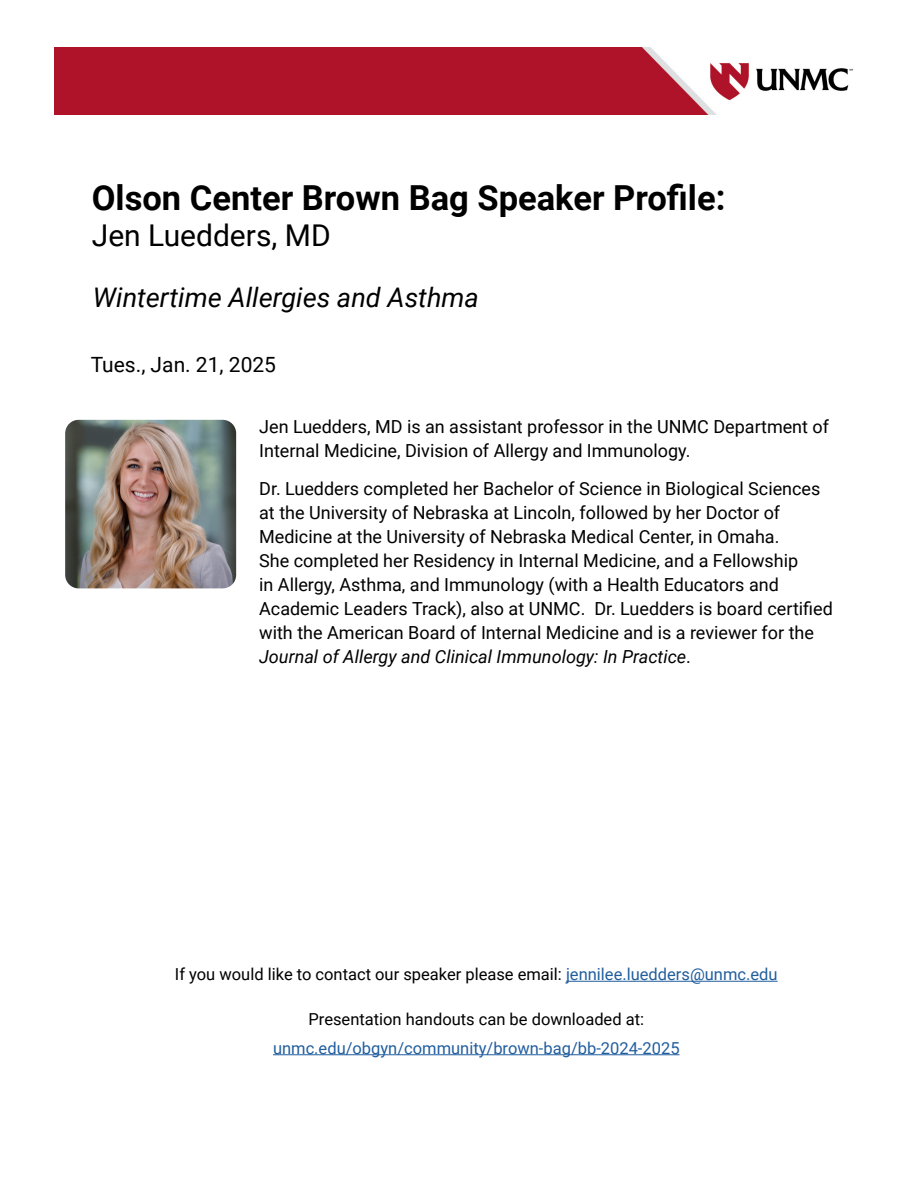
<style>
.page{position:relative;width:918px;height:1188px;background:#fff}
.page>*{position:absolute;margin:0;border:0;box-sizing:border-box;transform-origin:0 0}
.t1{font:700 34.5px "Roboto";color:#000}
.t2{font:30px "Roboto";color:#000}
.t3{font:italic 27px "Roboto";color:#000}
.t4{font:21px "Roboto";color:#000}
.t5{font:18px/24px "Roboto";color:#000}
.t6{font:16.5px "Roboto";color:#000}
.t7{font:16.5px "Roboto";color:#215e9e}
.s1{font-style:italic}
.s2{color:#215e9e}
</style>
<div class="page">
<hr style="left:566px;top:981px;width:212px;height:1px;background:#215e9e">
<hr style="left:273px;top:1054px;width:407px;height:1px;background:#215e9e">
<img style="left:65px;top:420px;width:171px;height:168px">
<img style="left:54px;top:48px;width:799px;height:66px">
<h1 class="t1" style="left:92px;top:174px;width:635px">Olson Center Brown Bag Speaker Profile:</h1>
<h2 class="t2" style="left:92px;top:214px;width:240px">Jen Luedders, MD</h2>
<h3 class="t3" style="left:93px;top:278px;width:388px">Wintertime Allergies and Asthma</h3>
<p class="t4" style="left:91px;top:350px;width:187px">Tues., Jan. 21, 2025</p>
<p class="t5" style="left:259px;top:414px;width:571px">Jen Luedders, MD is an assistant professor in the UNMC Department of<br>Internal Medicine, Division of Allergy and Immunology.</p>
<p class="t5" style="left:259px;top:476px;width:575px">Dr. Luedders completed her Bachelor of Science in Biological Sciences at the University of Nebraska at Lincoln, followed by her Doctor of Medicine at the University of Nebraska Medical Center, in Omaha.<br>She completed her Residency in Internal Medicine, and a Fellowship<br>in Allergy, Asthma, and Immunology (with a Health Educators and Academic Leaders Track), also at UNMC. Dr. Luedders is board certified with the American Board of Internal Medicine and is a reviewer for the <span class="s1">Journal of Allergy and Clinical Immunology: In Practice</span>.</p>
<p class="t6" style="left:175px;top:963px;width:604px">If you would like to contact our speaker please email: <span class="s2">jennilee.luedders@unmc.edu</span></p>
<p class="t6" style="left:309px;top:1008px;width:337px">Presentation handouts can be downloaded at:</p>
<p class="t7" style="left:273px;top:1036px;width:408px">unmc.edu/obgyn/community/brown-bag/bb-2024-2025</p>
</div>
